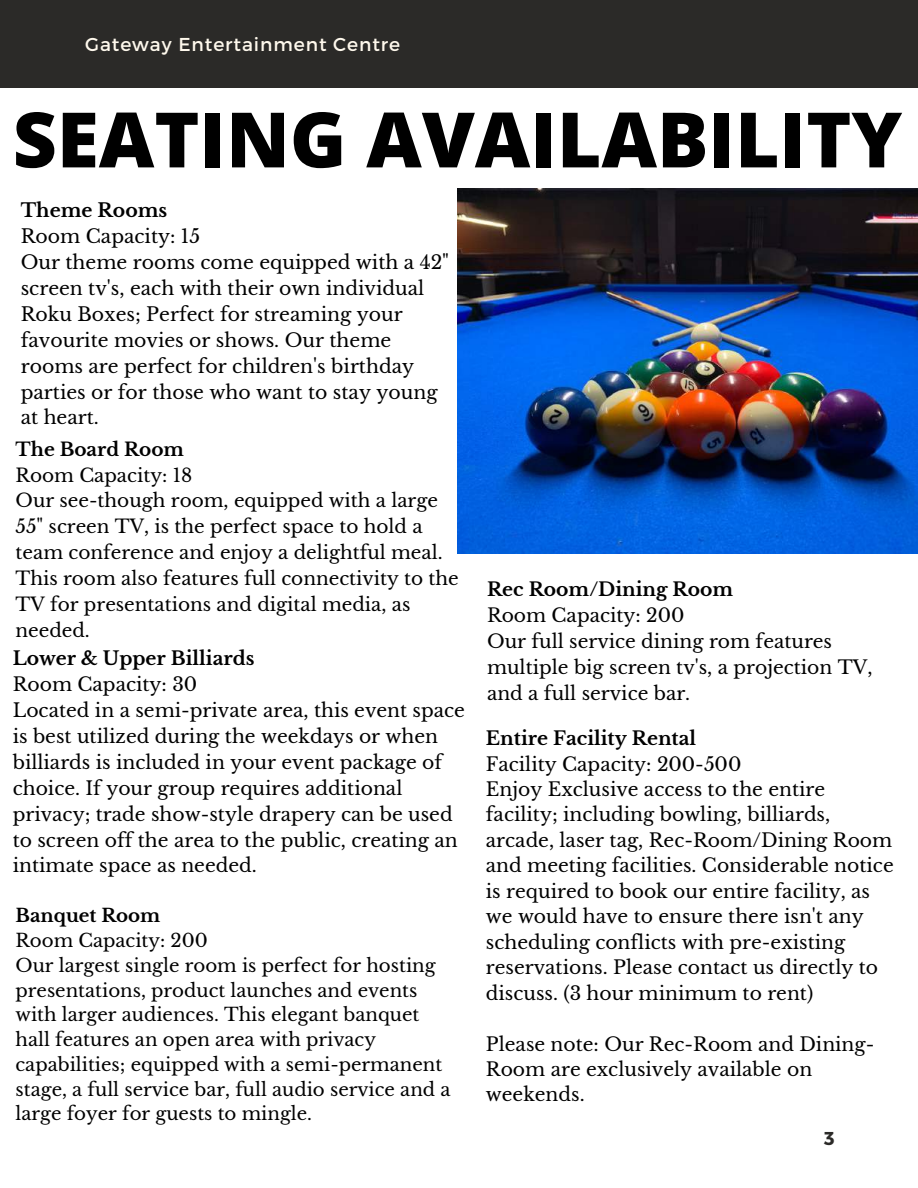
<style>
.page{position:relative;width:918px;height:1188px;background:#fff}
.page>*{position:absolute;margin:0;border:0;box-sizing:border-box;transform-origin:0 0}
.t1{font:800 76.5px "Open Sans";color:#000}
.t2{font:18.9px/25.8px "Libre Baskerville";color:#000}
.t3{font:700 18.9px "Libre Baskerville";color:#000}
.t4{font:18.75px/25.5px "Libre Baskerville";color:#000}
.t5{font:700 18.75px "Libre Baskerville";color:#000}
.t6{font:18.6px "Montserrat";letter-spacing:.05em;color:#fff9ed}
.t7{font:700 18.6px "Montserrat";color:#2b2a28}
.t8{font:18.45px/25.8px "Libre Baskerville";color:#000}
.t9{font:700 18.45px "Libre Baskerville";color:#000}
.t10{font:18.3px/24.8px "Libre Baskerville";color:#000}
.t11{font:700 18.3px "Libre Baskerville";color:#000}
</style>
<div class="page">
<div style="left:0;top:0;width:918px;height:88px;background:#2b2a28"></div>
<img style="left:458px;top:189px;width:460px;height:364px">
<p class="t6" style="left:85px;top:32px;width:317px">Gateway Entertainment Centre</p>
<h1 class="t1" style="left:13px;top:86px;width:891px">SEATING AVAILABILITY</h1>
<p class="t3" style="left:21px;top:199px;width:148px">Theme Rooms</p>
<p class="t2" style="left:21px;top:224px;width:430px">Room Capacity: 15<br>Our theme rooms come equipped with a 42" screen tv's, each with their own individual Roku Boxes; Perfect for streaming your favourite movies or shows. Our theme rooms are perfect for children's birthday parties or for those who want to stay young at heart.</p>
<p class="t9" style="left:16px;top:438px;width:170px">The Board Room</p>
<p class="t8" style="left:16px;top:462px;width:445px">Room Capacity: 18<br>Our see-though room, equipped with a large 55" screen TV, is the perfect space to hold a team conference and enjoy a delightful meal.<br>This room also features full connectivity to the TV for presentations and digital media, as needed.</p>
<p class="t5" style="left:13px;top:647px;width:243px">Lower &amp; Upper Billiards</p>
<p class="t4" style="left:13px;top:672px;width:454px">Room Capacity: 30<br>Located in a semi-private area, this event space is best utilized during the weekdays or when billiards is included in your event package of choice. If your group requires additional privacy; trade show-style drapery can be used to screen off the area to the public, creating an intimate space as needed.</p>
<p class="t11" style="left:16px;top:905px;width:146px">Banquet Room</p>
<p class="t10" style="left:16px;top:928px;width:436px">Room Capacity: 200<br>Our largest single room is perfect for hosting presentations, product launches and events with larger audiences. This elegant banquet hall features an open area with privacy capabilities; equipped with a semi-permanent stage, a full service bar, full audio service and a large foyer for guests to mingle.</p>
<p class="t5" style="left:487px;top:578px;width:248px">Rec Room/Dining Room</p>
<p class="t4" style="left:487px;top:603px;width:387px">Room Capacity: 200<br>Our full service dining rom features multiple big screen tv's, a projection TV, and a full service bar.</p>
<p class="t5" style="left:486px;top:727px;width:212px">Entire Facility Rental</p>
<p class="t4" style="left:486px;top:751px;width:409px">Facility Capacity: 200-500<br>Enjoy Exclusive access to the entire facility; including bowling, billiards, arcade, laser tag, Rec-Room/Dining Room and meeting facilities. Considerable notice is required to book our entire facility, as we would have to ensure there isn't any scheduling conflicts with pre-existing reservations. Please contact us directly to discuss. (3 hour minimum to rent)</p>
<p class="t4" style="left:486px;top:1031px;width:390px">Please note: Our Rec-Room and Dining-<br>Room are exclusively available on weekends.</p>
<p class="t7" style="left:824px;top:1127px;width:12px">3</p>
</div>
